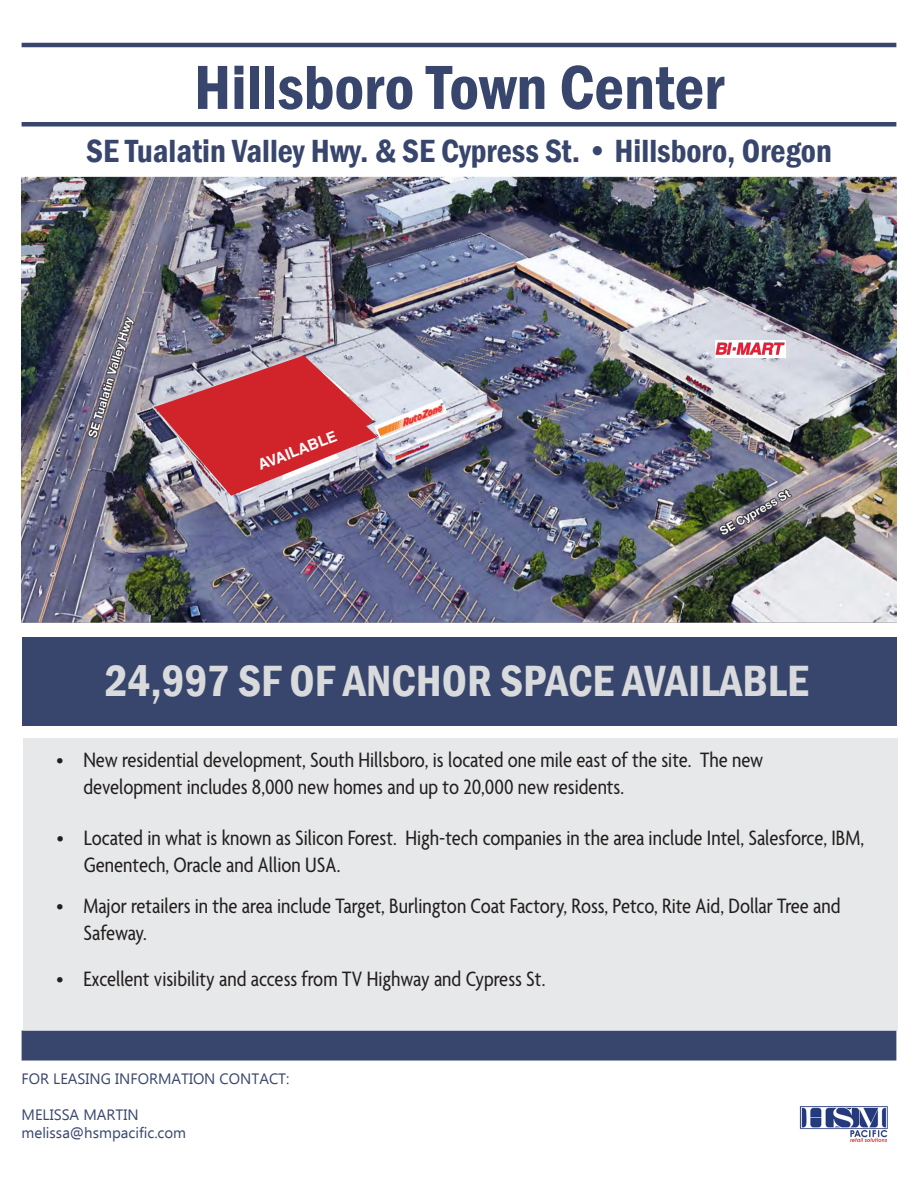
<style>
.page{position:relative;width:918px;height:1188px;background:#fff}
.page>*{position:absolute;margin:0;border:0;box-sizing:border-box;transform-origin:0 0}
.t1{font:600 condensed 64.5px "Franklin Gothic";color:#38466d}
.t2{font:600 condensed 45px "Franklin Gothic";color:#d9dadc}
.t3{font:600 condensed 33px "Franklin Gothic";color:#38466d}
.t4{font:condensed 22.5px/27px "Agenda";color:#231f20}
.t5{font:15px "Ebrima";color:#38466d}
.t6{font:700 15px "Helvetica LT Pro";color:#fff}
</style>
<div class="page">
<img style="left:22px;top:177px;width:874px;height:445px">
<div style="left:22px;top:122px;width:874px;height:5px;background:#38466d"></div>
<hr style="left:22px;top:43px;width:874px;height:4px;background:#38466d">
<div style="left:22px;top:1031px;width:874px;height:30px;background:#38466d"></div>
<div style="left:22px;top:637px;width:874px;height:88px;background:#38466d"></div>
<img style="left:799px;top:1106px;width:89px;height:36px">
<div style="left:23px;top:738px;width:875px;height:293px;background:#e7e8e9"></div>
<div style="left:715px;top:340px;width:71px;height:17px;background:#fff"></div>
<img style="left:715px;top:342px;width:70px;height:13px">
<img style="left:154px;top:355px;width:293px;height:141px">
<p class="t1" style="left:194px;top:44px;width:532px">Hillsboro Town Center</p>
<p class="t3" style="left:86px;top:129px;width:747px">SE Tualatin Valley Hwy. &amp; SE Cypress St. • Hillsboro, Oregon</p>
<p class="t6" style="left:255px;top:457px;width:85px;rotate:-21deg">AVAILABLE</p>
<p class="t2" style="left:105px;top:651px;width:705px">24,997 SF OF ANCHOR SPACE AVAILABLE</p>
<p class="t4" style="left:83px;top:748px;width:681px;text-indent:-27px">• New residential development, South Hillsboro, is located one mile east of the site. The new development includes 8,000 new homes and up to 20,000 new residents.</p>
<p class="t4" style="left:84px;top:826px;width:782px;text-indent:-27px">• Located in what is known as Silicon Forest. High-tech companies in the area include Intel, Salesforce, IBM,<br>Genentech, Oracle and Allion USA.</p>
<p class="t4" style="left:83px;top:893px;width:759px;text-indent:-27px">• Major retailers in the area include Target, Burlington Coat Factory, Ross, Petco, Rite Aid, Dollar Tree and<br>Safeway.</p>
<p class="t4" style="left:56px;top:966px;width:490px">• Excellent visibility and access from TV Highway and Cypress St.</p>
<p class="t5" style="left:22px;top:1068px;width:269px">FOR LEASING INFORMATION CONTACT:</p>
<p class="t5" style="left:22px;top:1104px;width:119px">MELISSA MARTIN</p>
<p class="t5" style="left:22px;top:1122px;width:166px">melissa@hsmpacific.com</p>
</div>
